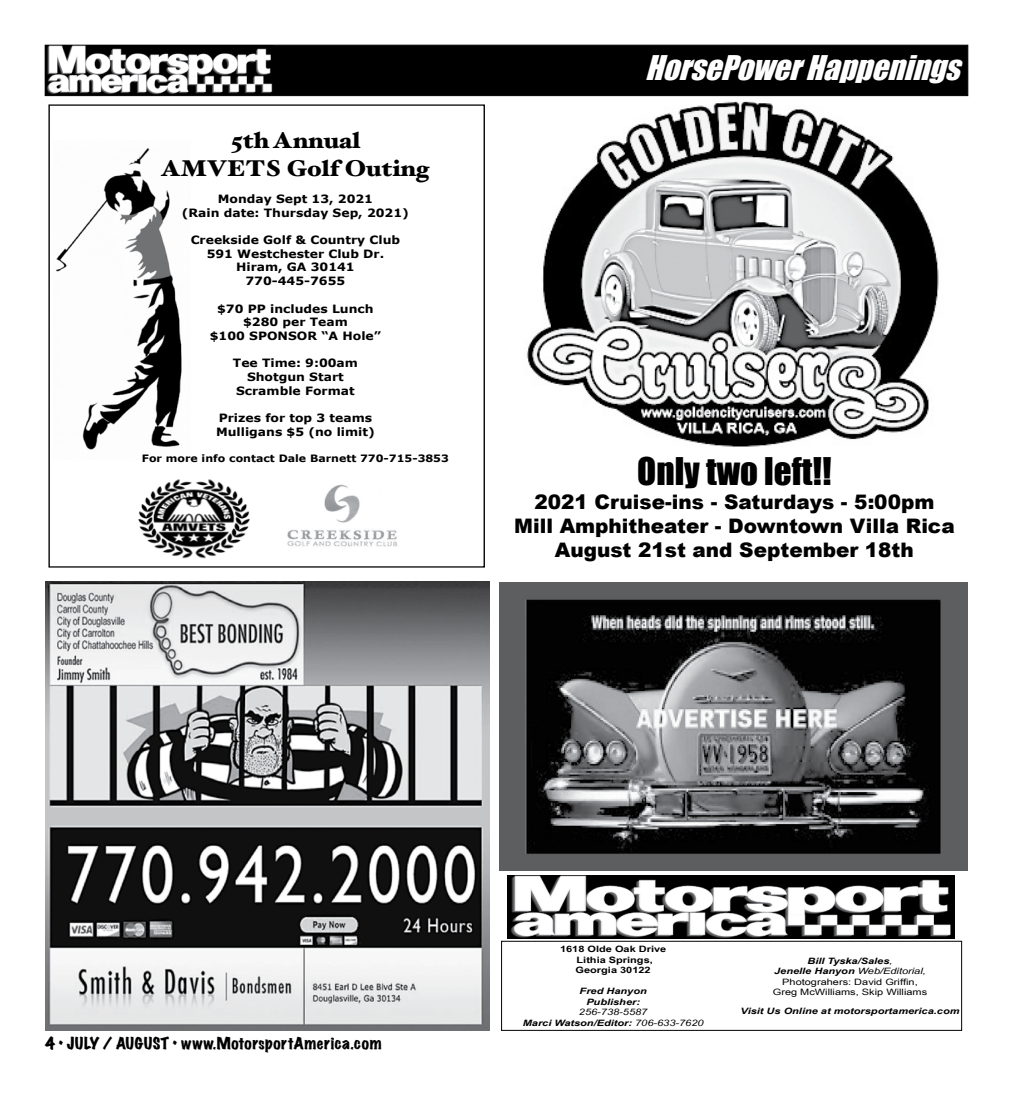
<style>
.page{position:relative;width:1013px;height:1103px;background:#fff}
.page>*{position:absolute;margin:0;border:0;box-sizing:border-box;transform-origin:0 0}
.t1{font:35px "Impact";color:#000}
.t2{font:italic 31.25px "Impact";color:#fff}
.t3{font:900 22.88px/27.4px "Hoefler Text";color:#000;text-align:center;scale:1.08 1}
.t4{font:900 20px/24px "Arial";color:#000;text-align:center}
.t5{font:expanded 15px "Marker Felt";letter-spacing:.035em;color:#000}
.t6{font:700 11.38px/13.8px "Verdana";color:#000;text-align:center;scale:1.08 1}
.t7{font:700 10.12px "Verdana";color:#000;scale:1.08 1}
.t8{font:8.75px/10.5px "Arial Narrow";color:#000;text-align:center;scale:1.53 1}
.t9{font:italic 700 8.75px/10.5px "Arial Narrow";color:#000;text-align:center;scale:1.53 1}
.t10{font:italic 8.75px/10.5px "Arial Narrow";color:#000;text-align:center;scale:1.53 1}
.t11{font:700 8.75px/10.5px "Arial Narrow";color:#000;text-align:center;scale:1.53 1}
.s1{font-weight:700}
.s2{font-weight:700;font-style:italic}
.s3{font-style:italic}
</style>
<div class="page">
<div style="left:501px;top:941px;width:460px;height:89px;border:1px solid #000"></div>
<img style="left:508px;top:875px;width:446px;height:63px">
<img style="left:56px;top:148px;width:126px;height:302px">
<img style="left:138px;top:479px;width:112px;height:80px">
<img style="left:287px;top:484px;width:110px;height:63px">
<img style="left:45px;top:581px;width:444px;height:449px">
<img style="left:525px;top:96px;width:420px;height:351px">
<img style="left:499px;top:582px;width:468px;height:288px">
<div style="left:45px;top:45px;width:923px;height:51px;background:#000;border:1px solid #000"></div>
<img style="left:45px;top:45px;width:228px;height:49px">
<h2 class="t2" style="left:645px;top:43px;width:328px">HorsePowerHappenings</h2>
<h3 class="t3" style="left:161px;top:126px;width:250px">5th Annual<br>AMVETS Golf Outing</h3>
<p class="t6" style="left:182px;top:192px;width:212px">Monday Sept 13, 2021<br>(Rain date: Thursday Sep, 2021)</p>
<p class="t6" style="left:191px;top:233px;width:195px">Creekside Golf &amp; Country Club<br>591 Westchester Club Dr.<br>Hiram, GA 30141<br>770-445-7655</p>
<p class="t6" style="left:210px;top:302px;width:160px">$70 PP includes Lunch $280 per Team<br>$100 SPONSOR “A Hole”</p>
<p class="t6" style="left:233px;top:356px;width:117px">Tee Time: 9:00am<br>Shotgun Start<br>Scramble Format</p>
<p class="t6" style="left:216px;top:411px;width:149px;text-align:left">Prizes for top 3 teams<br>Mulligans $5 (no limit)</p>
<p class="t7" style="left:142px;top:451px;width:286px">For more info contact Dale Barnett 770-715-3853</p>
<h1 class="t1" style="left:637px;top:444px;width:196px">Only two left!!</h1>
<h3 class="t4" style="left:514px;top:489px;width:442px">2021 Cruise-ins - Saturdays - 5:00pm<br>Mill Amphitheater - Downtown Villa Rica<br>August 21st and September 18th</h3>
<h3 class="t5" style="left:45px;top:1031px;width:338px">4 • JULY / AUGUST • www.MotorsportAmerica.com</h3>
<p class="t11" style="left:560px;top:943px;width:71px">1618 Olde Oak Drive<br>Lithia Springs,<br>Georgia 30122</p>
<p class="t9" style="left:579px;top:985px;width:45px">Fred Hanyon<br>Publisher:</p>
<p class="t10" style="left:523px;top:1006px;width:120px">256-738-5587<br><span class="s1">Marci Watson/Editor:</span> 706-633-7620</p>
<p class="t8" style="left:772px;top:955px;width:102px"><span class="s2">Bill Tyska/Sales</span><span class="s3">,<br></span><span class="s2">Jenelle Hanyon</span> <span class="s3">Web/Editorial,<br></span>Photograhers: David Griffin,<br>Greg McWilliams, Skip Williams</p>
<p class="t9" style="left:740px;top:1005px;width:144px">Visit Us Online at motorsportamerica.com</p>
</div>
